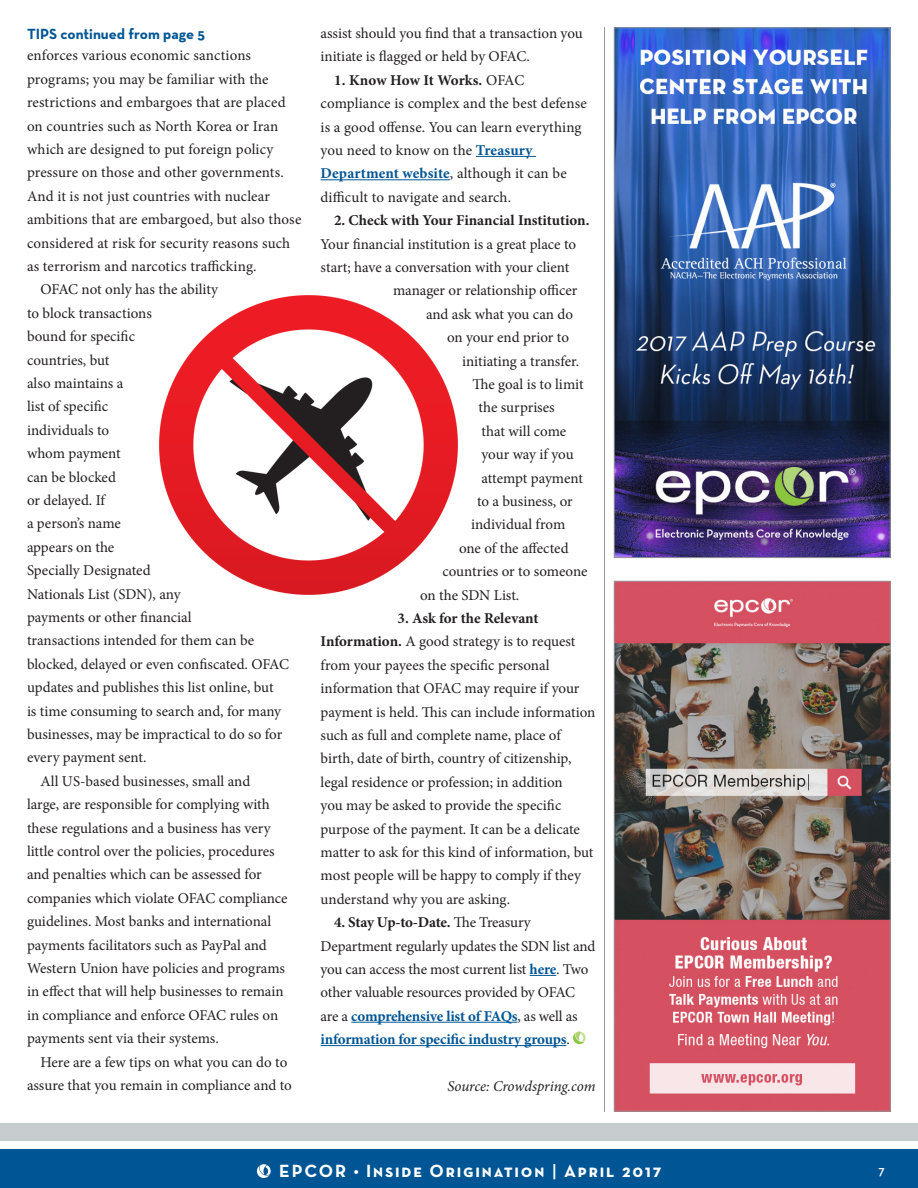
<style>
.page{position:relative;width:918px;height:1188px;background:#fff}
.page>*{position:absolute;margin:0;border:0;box-sizing:border-box;transform-origin:0 0}
.t1{font:700 18px "Neutraface Text";letter-spacing:.1em;color:#fff}
.body_copy{font:15px/23.4px "Minion Pro";color:#231f20}
.body_copy-2{font:700 15px "Minion Pro";color:#231f20}
.body_copy-3{font:italic 15px "Minion Pro";letter-spacing:-.01em;color:#231f20}
.cont_from{font:700 15px "Neutraface Text";color:#005594}
.t2{font:600 13.5px "Neutraface Text";color:#fff}
.s1{font-weight:700}
.s2{font-weight:700;color:#005594}
.s3{font-weight:600}
</style>
<div class="page">
<div style="left:0;top:1149px;width:918px;height:39px;background:#005594"></div>
<div style="left:0;top:1123px;width:918px;height:18px;background:#c7cccf"></div>
<svg style="left:257px;top:1164px;width:14px;height:14px"></svg>
<img style="left:616px;top:29px;width:273px;height:527px">
<div style="left:614px;top:27px;width:277px;height:531px;border:1px solid #939598"></div>
<img style="left:616px;top:583px;width:273px;height:526px">
<div style="left:614px;top:581px;width:277px;height:530px;border:1px solid #939598"></div>
<hr style="left:476px;top:156px;width:60px;height:1px;background:#005594">
<hr style="left:321px;top:179px;width:129px;height:1px;background:#005594">
<svg style="left:530px;top:975px;width:26px;height:1px"></svg>
<hr style="left:351px;top:1022px;width:166px;height:1px;background:#005594">
<hr style="left:321px;top:1045px;width:246px;height:1px;background:#005594">
<svg style="left:573px;top:1032px;width:13px;height:12px"></svg>
<hr style="left:604px;top:27px;width:1px;height:1085px;background:#959ca1">
<img style="left:148px;top:285px;width:321px;height:320px;border-radius:160px">
<p class="cont_from" style="left:27px;top:24px;width:180px">TIPS continued from page 5</p>
<p class="body_copy" style="left:27px;top:44px;width:276px">enforces various economic sanctions programs; you may be familiar with the restrictions and embargoes that are placed on countries such as North Korea or Iran which are designed to put foreign policy pressure on those and other governments.<br>And it is not just countries with nuclear ambitions that are embargoed, but also those considered at risk for security reasons such as terrorism and narcotics trafficking.</p>
<p class="body_copy" style="left:27px;top:278px;width:264px;text-indent:14px">OFAC not only has the ability<br>to block transactions<br>bound for specific<br>countries, but<br>also maintains a<br>list of specific<br>individuals to<br>whom payment<br>can be blocked<br>or delayed. If<br>a person’s name<br>appears on the<br>Specially Designated<br>Nationals List (SDN), any<br>payments or other financial<br>transactions intended for them can be blocked, delayed or even confiscated. OFAC updates and publishes this list online, but<br>is time consuming to search and, for many businesses, may be impractical to do so for every payment sent.</p>
<p class="body_copy" style="left:27px;top:769px;width:262px;text-indent:14px">All US-based businesses, small and<br>large, are responsible for complying with these regulations and a business has very little control over the policies, procedures and penalties which can be assessed for companies which violate OFAC compliance guidelines. Most banks and international payments facilitators such as PayPal and Western Union have policies and programs in effect that will help businesses to remain in compliance and enforce OFAC rules on payments sent via their systems.</p>
<p class="body_copy" style="left:27px;top:1050px;width:266px;text-align:center">Here are a few tips on what you can do to assure that you remain in compliance and to</p>
<p class="body_copy" style="left:321px;top:21px;width:264px">assist should you find that a transaction you initiate is flagged or held by OFAC.</p>
<p class="body_copy" style="left:321px;top:68px;width:268px;text-indent:14px"><span class="s1">1. Know How It Works.</span> OFAC compliance is complex and the best defense is a good offense. You can learn everything you need to know on the <span class="s2">Treasury Department website</span>, although it can be difficult to navigate and search.</p>
<p class="body_copy-2" style="left:334px;top:210px;width:257px">2. Check with Your Financial Institution.</p>
<p class="body_copy" style="left:321px;top:232px;width:257px">Your financial institution is a great place to</p>
<p class="body_copy" style="left:321px;top:255px;width:250px">start; have a conversation with your client</p>
<p class="body_copy" style="left:393px;top:279px;width:186px">manager or relationship officer</p>
<p class="body_copy" style="left:426px;top:302px;width:149px">and ask what you can do</p>
<p class="body_copy" style="left:447px;top:326px;width:124px">on your end prior to</p>
<p class="body_copy" style="left:462px;top:349px;width:119px">initiating a transfer.</p>
<p class="body_copy" style="left:472px;top:372px;width:113px">The goal is to limit</p>
<p class="body_copy" style="left:478px;top:396px;width:78px">the surprises</p>
<p class="body_copy" style="left:482px;top:419px;width:86px">that will come</p>
<p class="body_copy" style="left:482px;top:443px;width:94px">your way if you</p>
<p class="body_copy" style="left:482px;top:466px;width:103px">attempt payment</p>
<p class="body_copy" style="left:477px;top:489px;width:97px">to a business, or</p>
<p class="body_copy" style="left:471px;top:513px;width:96px">individual from</p>
<p class="body_copy" style="left:459px;top:536px;width:111px">one of the affected</p>
<p class="body_copy" style="left:442px;top:560px;width:147px">countries or to someone</p>
<p class="body_copy" style="left:420px;top:583px;width:101px">on the SDN List.</p>
<p class="body_copy" style="left:321px;top:606px;width:276px;text-indent:77px"><span class="s1">3. Ask for the Relevant Information.</span> A good strategy is to request from your payees the specific personal information that OFAC may require if your payment is held. This can include information such as full and complete name, place of birth, date of birth, country of citizenship, legal residence or profession; in addition<br>you may be asked to provide the specific purpose of the payment. It can be a delicate matter to ask for this kind of information, but most people will be happy to comply if they understand why you are asking.</p>
<p class="body_copy" style="left:321px;top:911px;width:276px;text-indent:14px"><span class="s1">4. Stay Up-to-Date.</span> The Treasury Department regularly updates the SDN list and you can access the most current list <span class="s2">here</span>. Two other valuable resources provided by OFAC are a <span class="s2">comprehensive list of FAQs</span>, as well as <span class="s2">information for specific industry groups</span>.</p>
<p class="body_copy-3" style="left:447px;top:1076px;width:150px">Source: Crowdspring.com</p>
<p class="t1" style="left:279px;top:1159px;width:384px">EPCOR • Inside Origination <span class="s3">|</span> April 2017</p>
<p class="t2" style="left:878px;top:1161px;width:8px">7</p>
</div>
